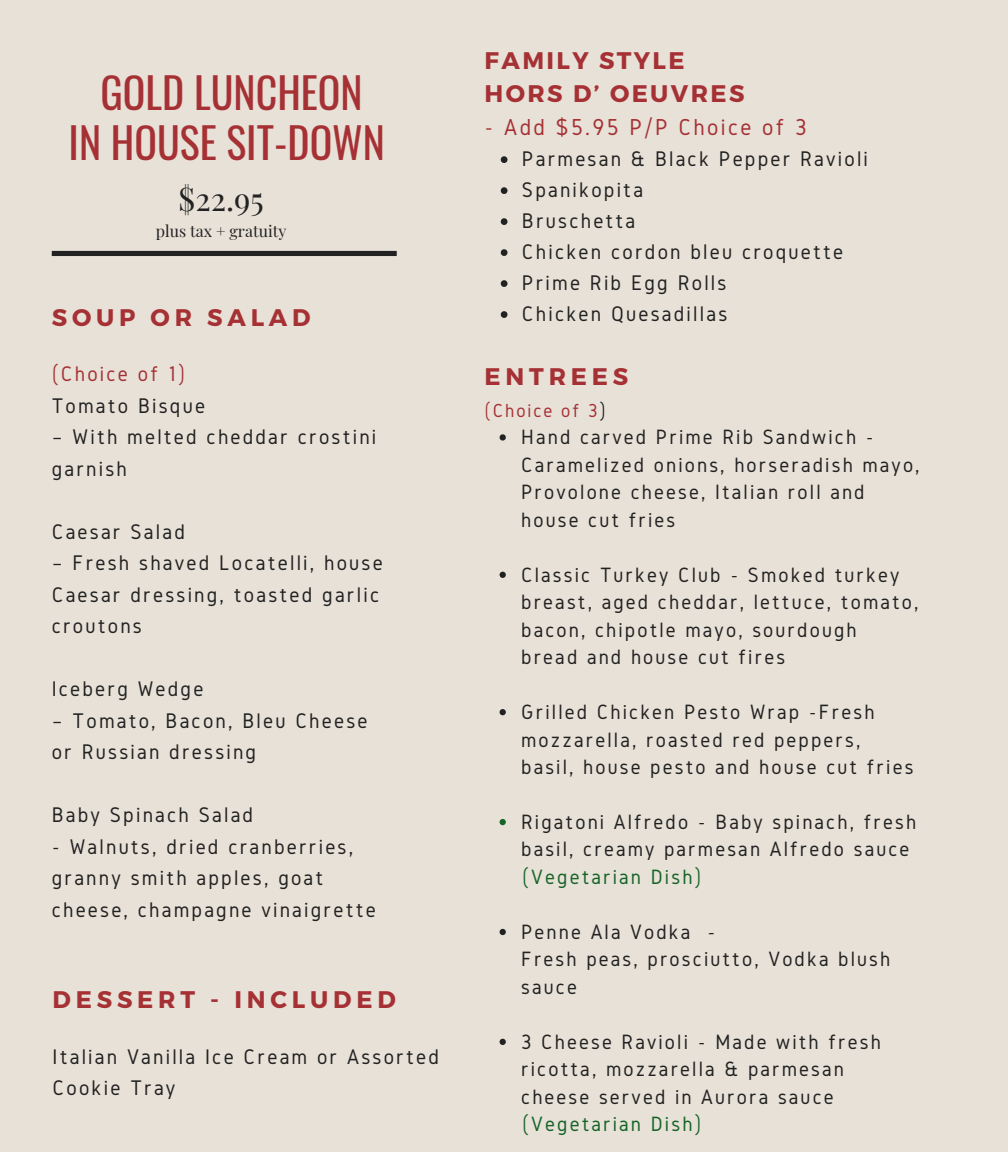
<style>
.page{position:relative;width:1008px;height:1152px;background:#e7e1d7}
.page>*{position:absolute;margin:0;border:0;box-sizing:border-box;transform-origin:0 0}
.t1{font:42px/49.6px "Oswald";color:#a63135;text-align:center}
.t2{font:32px "Playfair Display";color:#222}
.t3{font:700 24px "Montserrat";letter-spacing:.2em;color:#a63135}
.t4{font:700 24px/33.6px "Montserrat";letter-spacing:.1em;color:#a63135}
.t5{font:24px "Gidole";letter-spacing:.1em;color:#a63135}
.t6{font:22px/31.6px "Gidole";letter-spacing:.1em;color:#222}
.t7{font:22px "Gidole";letter-spacing:.1em;color:#a63135}
.t8{font:21.6px/27.4px "Gidole";letter-spacing:.1em;color:#222}
.t9{font:21.6px "Gidole";letter-spacing:.1em;color:#166427}
.t10{font:19.6px "Gidole";letter-spacing:.1em;color:#a63135}
.t11{font:16px "Playfair Display";color:#222}
.s1{color:#222}
</style>
<div class="page">
<div style="left:52px;top:251px;width:345px;height:5px;background:#222"></div>
<svg style="left:500px;top:434px;width:6px;height:7px"></svg>
<svg style="left:500px;top:572px;width:6px;height:6px"></svg>
<svg style="left:500px;top:709px;width:6px;height:6px"></svg>
<svg style="left:500px;top:819px;width:6px;height:6px"></svg>
<svg style="left:500px;top:929px;width:6px;height:6px"></svg>
<svg style="left:500px;top:1039px;width:6px;height:6px"></svg>
<svg style="left:501px;top:156px;width:6px;height:7px"></svg>
<svg style="left:501px;top:187px;width:6px;height:7px"></svg>
<svg style="left:501px;top:218px;width:6px;height:7px"></svg>
<svg style="left:501px;top:249px;width:6px;height:7px"></svg>
<svg style="left:501px;top:280px;width:6px;height:7px"></svg>
<svg style="left:501px;top:311px;width:6px;height:7px"></svg>
<h1 class="t1" style="left:69px;top:67px;width:318px">GOLD LUNCHEON<br>IN HOUSE SIT-DOWN</h1>
<h2 class="t2" style="left:179px;top:176px;width:87px">$22.95</h2>
<p class="t11" style="left:156px;top:220px;width:132px">plus tax + gratuity</p>
<p class="t3" style="left:52px;top:302px;width:260px">SOUP OR SALAD</p>
<p class="t7" style="left:52px;top:362px;width:135px">(Choice of 1)</p>
<p class="t6" style="left:52px;top:390px;width:155px">Tomato Bisque</p>
<p class="t6" style="left:52px;top:421px;width:326px">– With melted cheddar crostini garnish</p>
<p class="t6" style="left:52px;top:516px;width:135px">Caesar Salad</p>
<p class="t6" style="left:52px;top:547px;width:333px">– Fresh shaved Locatelli, house<br>Caesar dressing, toasted garlic croutons</p>
<p class="t6" style="left:52px;top:673px;width:153px">Iceberg Wedge</p>
<p class="t6" style="left:52px;top:705px;width:317px">– Tomato, Bacon, Bleu Cheese or Russian dressing</p>
<p class="t6" style="left:52px;top:799px;width:203px">Baby Spinach Salad</p>
<p class="t6" style="left:52px;top:831px;width:325px">- Walnuts, dried cranberries, granny smith apples, goat cheese, champagne vinaigrette</p>
<p class="t3" style="left:53px;top:984px;width:345px">DESSERT - INCLUDED</p>
<p class="t6" style="left:53px;top:1040px;width:388px">Italian Vanilla Ice Cream or Assorted<br>Cookie Tray</p>
<p class="t4" style="left:485px;top:42px;width:261px">FAMILY STYLE<br>HORS D’ OEUVRES</p>
<p class="t5" style="left:485px;top:114px;width:324px">- Add $5.95 P/P Choice of 3</p>
<p class="t6" style="left:522px;top:143px;width:348px;line-height:31px">Parmesan &amp; Black Pepper Ravioli<br>Spanikopita<br>Bruschetta<br>Chicken cordon bleu croquette<br>Prime Rib Egg Rolls<br>Chicken Quesadillas</p>
<p class="t3" style="left:485px;top:361px;width:145px">ENTREES</p>
<p class="t10" style="left:485px;top:400px;width:123px">(Choice of 3<span class="s1">)</span></p>
<p class="t8" style="left:521px;top:423px;width:400px">Hand carved Prime Rib Sandwich -<br>Caramelized onions, horseradish mayo,<br>Provolone cheese, Italian roll and house cut fries</p>
<p class="t8" style="left:521px;top:561px;width:399px">Classic Turkey Club - Smoked turkey breast, aged cheddar, lettuce, tomato, bacon, chipotle mayo, sourdough<br>bread and house cut fires</p>
<p class="t8" style="left:521px;top:698px;width:394px">Grilled Chicken Pesto Wrap -Fresh mozzarella, roasted red peppers, basil, house pesto and house cut fries</p>
<p class="t8" style="left:521px;top:808px;width:396px">Rigatoni Alfredo - Baby spinach, fresh basil, creamy parmesan Alfredo sauce</p>
<p class="t9" style="left:522px;top:865px;width:181px">(Vegetarian Dish)</p>
<p class="t8" style="left:521px;top:918px;width:196px">Penne Ala Vodka -</p>
<p class="t8" style="left:521px;top:945px;width:371px">Fresh peas, prosciutto, Vodka blush sauce</p>
<p class="t8" style="left:521px;top:1028px;width:361px">3 Cheese Ravioli - Made with fresh ricotta, mozzarella &amp; parmesan cheese served in Aurora sauce</p>
<p class="t9" style="left:522px;top:1112px;width:181px">(Vegetarian Dish)</p>
</div>
